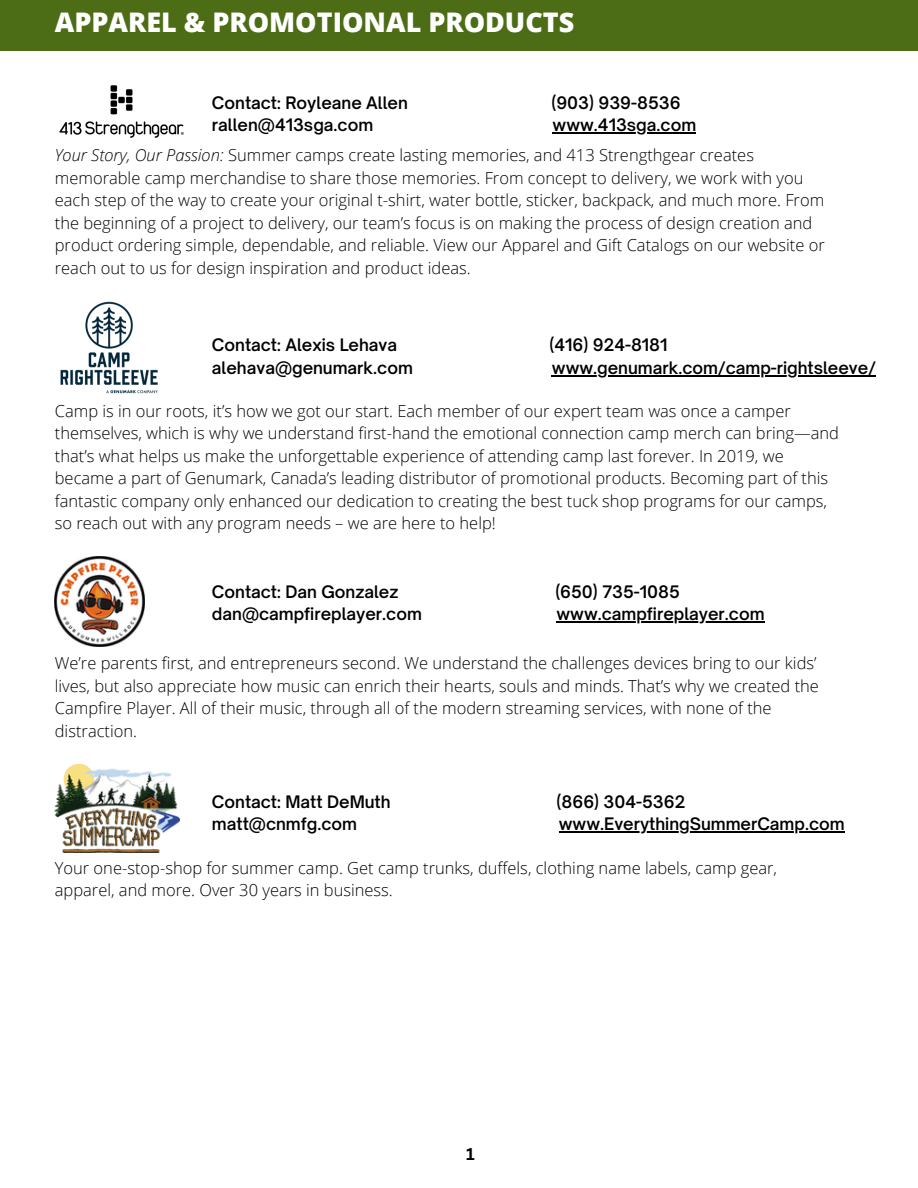
<style>
.page{position:relative;width:918px;height:1188px;background:#fff}
.page>*{position:absolute;margin:0;border:0;box-sizing:border-box;transform-origin:0 0}
.t1{font:800 27px "Open Sans";color:#fff}
.t2{font:300 16.5px/22.5px "Open Sans";color:#000}
.t3{font:600 16.5px "Open Sauce One";color:#000}
.t4{font:700 16.5px "Canva Sans";color:#000}
.s1{font-style:italic}
</style>
<div class="page">
<img style="left:59px;top:85px;width:125px;height:53px">
<img style="left:55px;top:764px;width:125px;height:88px">
<div style="left:0;top:0;width:918px;height:51px;background:#4c6d16"></div>
<img style="left:60px;top:301px;width:98px;height:93px">
<img style="left:55px;top:557px;width:90px;height:90px">
<hr style="left:553px;top:132px;width:143px;height:1px;background:#000">
<hr style="left:552px;top:375px;width:324px;height:1px;background:#000">
<hr style="left:559px;top:831px;width:286px;height:2px;background:#000">
<hr style="left:556px;top:621px;width:209px;height:2px;background:#000">
<h1 class="t1" style="left:55px;top:4px;width:521px">APPAREL &amp; PROMOTIONAL PRODUCTS</h1>
<p class="t3" style="left:212px;top:92px;width:197px">Contact: Royleane Allen</p>
<p class="t3" style="left:551px;top:92px;width:131px">(903) 939-8536</p>
<p class="t3" style="left:212px;top:115px;width:163px">rallen@413sga.com</p>
<p class="t3" style="left:553px;top:115px;width:145px">www.413sga.com</p>
<p class="t2" style="left:55px;top:143px;width:771px"><span class="s1">Your Story, Our Passion:</span> Summer camps create lasting memories, and 413 Strengthgear creates memorable camp merchandise to share those memories. From concept to delivery, we work with you each step of the way to create your original t-shirt, water bottle, sticker, backpack, and much more. From the beginning of a project to delivery, our team’s focus is on making the process of design creation and product ordering simple, dependable, and reliable. View our Apparel and Gift Catalogs on our website or reach out to us for design inspiration and product ideas.</p>
<p class="t3" style="left:212px;top:335px;width:187px">Contact: Alexis Lehava</p>
<p class="t3" style="left:550px;top:335px;width:119px">(416) 924-8181</p>
<p class="t3" style="left:212px;top:357px;width:202px">alehava@genumark.com</p>
<p class="t3" style="left:552px;top:357px;width:326px">www.genumark.com/camp-rightsleeve/</p>
<p class="t2" style="left:55px;top:399px;width:786px">Camp is in our roots, it’s how we got our start. Each member of our expert team was once a camper themselves, which is why we understand first-hand the emotional connection camp merch can bring—and that’s what helps us make the unforgettable experience of attending camp last forever. In 2019, we became a part of Genumark, Canada’s leading distributor of promotional products. Becoming part of this fantastic company only enhanced our dedication to creating the best tuck shop programs for our camps, so reach out with any program needs – we are here to help!</p>
<p class="t3" style="left:212px;top:581px;width:188px">Contact: Dan Gonzalez</p>
<p class="t3" style="left:555px;top:581px;width:126px">(650) 735-1085</p>
<p class="t3" style="left:212px;top:604px;width:211px">dan@campfireplayer.com</p>
<p class="t3" style="left:556px;top:604px;width:210px">www.campfireplayer.com</p>
<p class="t2" style="left:55px;top:652px;width:766px">We’re parents first, and entrepreneurs second. We understand the challenges devices bring to our kids’ lives, but also appreciate how music can enrich their hearts, souls and minds. That’s why we created the Campfire Player. All of their music, through all of the modern streaming services, with none of the distraction.</p>
<p class="t3" style="left:212px;top:791px;width:180px">Contact: Matt DeMuth</p>
<p class="t3" style="left:557px;top:791px;width:130px">(866) 304-5362</p>
<p class="t3" style="left:212px;top:814px;width:147px">matt@cnmfg.com</p>
<p class="t3" style="left:559px;top:814px;width:287px">www.EverythingSummerCamp.com</p>
<p class="t2" style="left:55px;top:856px;width:724px">Your one-stop-shop for summer camp. Get camp trunks, duffels, clothing name labels, camp gear, apparel, and more. Over 30 years in business.</p>
<p class="t4" style="left:466px;top:1143px;width:10px">1</p>
</div>
